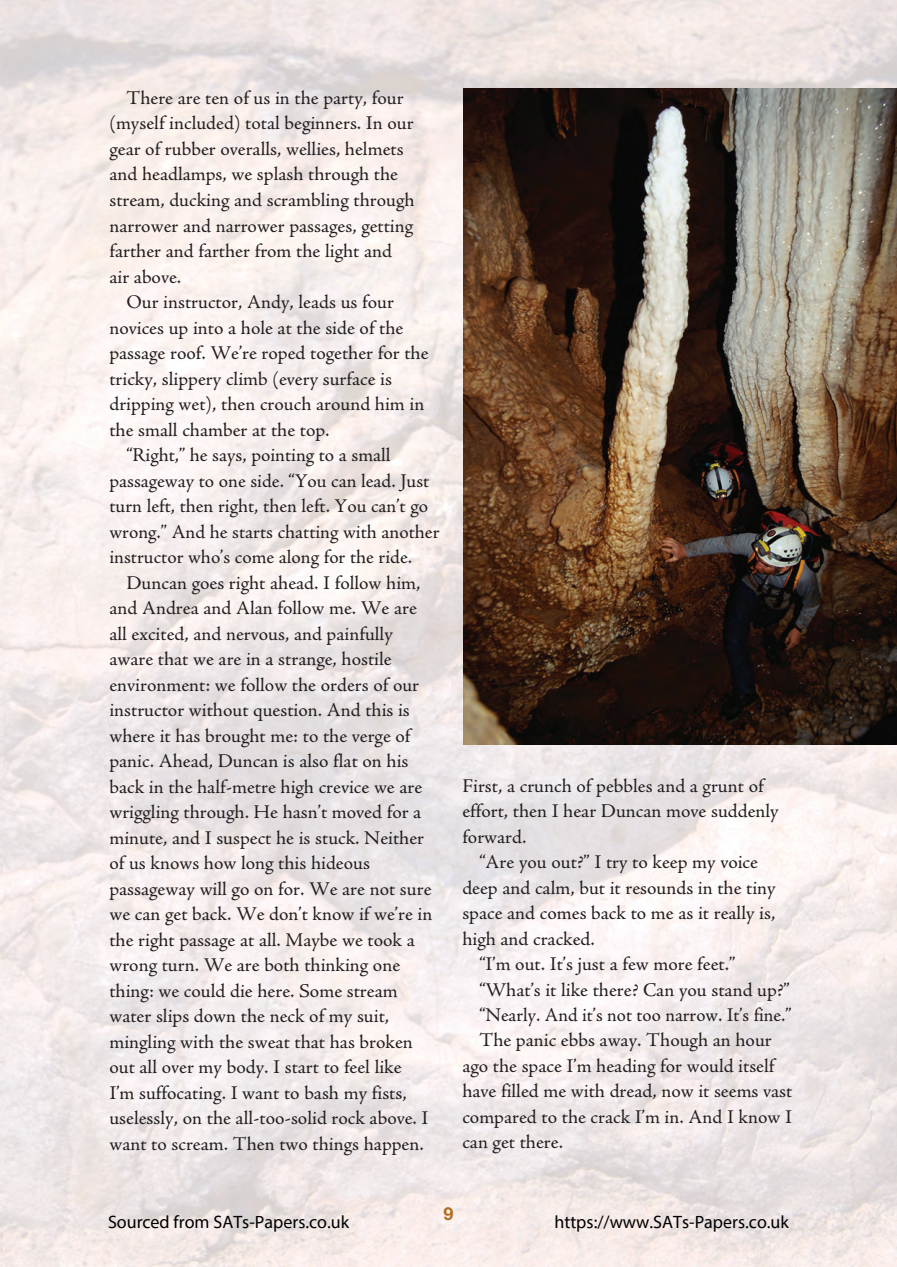
<style>
.page{position:relative;width:897px;height:1267px;background:#fff}
.page>*{position:absolute;margin:0;border:0;box-sizing:border-box;transform-origin:0 0}
.t1{font:19.5px/25.5px "Adobe Jenson Pro";color:#231f20}
.t2{font:18px "Myriad Pro";color:#000}
.t3{font:700 18px "Helvetica Neue";color:#b26e1f}
</style>
<div class="page">
<img style="left:2px;top:0;width:895px;height:1267px">
<img style="left:463px;top:89px;width:434px;height:655px">
<p class="t1" style="left:109px;top:87px;width:307px;text-indent:17px">There are ten of us in the party, four (myself included) total beginners. In our gear of rubber overalls, wellies, helmets and headlamps, we splash through the stream, ducking and scrambling through narrower and narrower passages, getting farther and farther from the light and air above.</p>
<p class="t1" style="left:126px;top:291px;width:269px">Our instructor, Andy, leads us four</p>
<p class="t1" style="left:109px;top:317px;width:296px">novices up into a hole at the side of the</p>
<p class="t1" style="left:109px;top:342px;width:321px">passage roof. We’re roped together for the</p>
<p class="t1" style="left:109px;top:368px;width:284px">tricky, slippery climb (every surface is</p>
<p class="t1" style="left:109px;top:393px;width:317px">dripping wet), then crouch around him in</p>
<p class="t1" style="left:109px;top:419px;width:222px">the small chamber at the top.</p>
<p class="t1" style="left:126px;top:444px;width:266px">“Right,” he says, pointing to a small</p>
<p class="t1" style="left:109px;top:470px;width:321px">passageway to one side. “You can lead. Just</p>
<p class="t1" style="left:109px;top:495px;width:320px">turn left, then right, then left. You can’t go</p>
<p class="t1" style="left:109px;top:521px;width:332px">wrong.” And he starts chatting with another</p>
<p class="t1" style="left:109px;top:546px;width:304px">instructor who’s come along for the ride.</p>
<p class="t1" style="left:126px;top:572px;width:296px">Duncan goes right ahead. I follow him,</p>
<p class="t1" style="left:109px;top:597px;width:309px">and Andrea and Alan follow me. We are</p>
<p class="t1" style="left:109px;top:623px;width:285px">all excited, and nervous, and painfully</p>
<p class="t1" style="left:109px;top:648px;width:284px">aware that we are in a strange, hostile</p>
<p class="t1" style="left:109px;top:674px;width:311px">environment: we follow the orders of our</p>
<p class="t1" style="left:109px;top:699px;width:302px">instructor without question. And this is</p>
<p class="t1" style="left:109px;top:725px;width:303px">where it has brought me: to the verge of</p>
<p class="t1" style="left:109px;top:750px;width:301px">panic. Ahead, Duncan is also flat on his</p>
<p class="t1" style="left:109px;top:776px;width:314px">back in the half-metre high crevice we are</p>
<p class="t1" style="left:109px;top:801px;width:313px">wriggling through. He hasn’t moved for a</p>
<p class="t1" style="left:109px;top:827px;width:316px">minute, and I suspect he is stuck. Neither</p>
<p class="t1" style="left:109px;top:852px;width:262px">of us knows how long this hideous</p>
<p class="t1" style="left:109px;top:878px;width:324px">passageway will go on for. We are not sure</p>
<p class="t1" style="left:109px;top:903px;width:324px">we can get back. We don’t know if we’re in</p>
<p class="t1" style="left:109px;top:929px;width:307px">the right passage at all. Maybe we took a</p>
<p class="t1" style="left:109px;top:954px;width:292px">wrong turn. We are both thinking one</p>
<p class="t1" style="left:109px;top:980px;width:290px">thing: we could die here. Some stream</p>
<p class="t1" style="left:109px;top:1005px;width:281px">water slips down the neck of my suit,</p>
<p class="t1" style="left:109px;top:1031px;width:305px">mingling with the sweat that has broken</p>
<p class="t1" style="left:109px;top:1056px;width:294px">out all over my body. I start to feel like</p>
<p class="t1" style="left:109px;top:1082px;width:299px">I’m suffocating. I want to bash my fists,</p>
<p class="t1" style="left:109px;top:1107px;width:321px">uselessly, on the all-too-solid rock above. I</p>
<p class="t1" style="left:109px;top:1133px;width:316px">want to scream. Then two things happen.</p>
<p class="t1" style="left:462px;top:775px;width:318px">First, a crunch of pebbles and a grunt of effort, then I hear Duncan move suddenly forward.</p>
<p class="t1" style="left:479px;top:851px;width:280px">“Are you out?” I try to keep my voice</p>
<p class="t1" style="left:462px;top:877px;width:315px">deep and calm, but it resounds in the tiny</p>
<p class="t1" style="left:462px;top:902px;width:315px">space and comes back to me as it really is,</p>
<p class="t1" style="left:462px;top:928px;width:134px">high and cracked.</p>
<p class="t1" style="left:479px;top:953px;width:257px">“I’m out. It’s just a few more feet.”</p>
<p class="t1" style="left:479px;top:979px;width:312px">“What’s it like there? Can you stand up?”</p>
<p class="t1" style="left:479px;top:1004px;width:314px">“Nearly. And it’s not too narrow. It’s fine.”</p>
<p class="t1" style="left:479px;top:1029px;width:294px">The panic ebbs away. Though an hour</p>
<p class="t1" style="left:462px;top:1055px;width:314px">ago the space I’m heading for would itself</p>
<p class="t1" style="left:462px;top:1080px;width:332px">have filled me with dread, now it seems vast</p>
<p class="t1" style="left:462px;top:1106px;width:331px">compared to the crack I’m in. And I know I</p>
<p class="t1" style="left:462px;top:1131px;width:102px">can get there.</p>
<p class="t3" style="left:443px;top:1207px;width:12px">9</p>
<p class="t2" style="left:108px;top:1211px;width:243px">Sourced from SATs-Papers.co.uk</p>
<p class="t2" style="left:554px;top:1211px;width:236px">https://www.SATs-Papers.co.uk</p>
</div>
